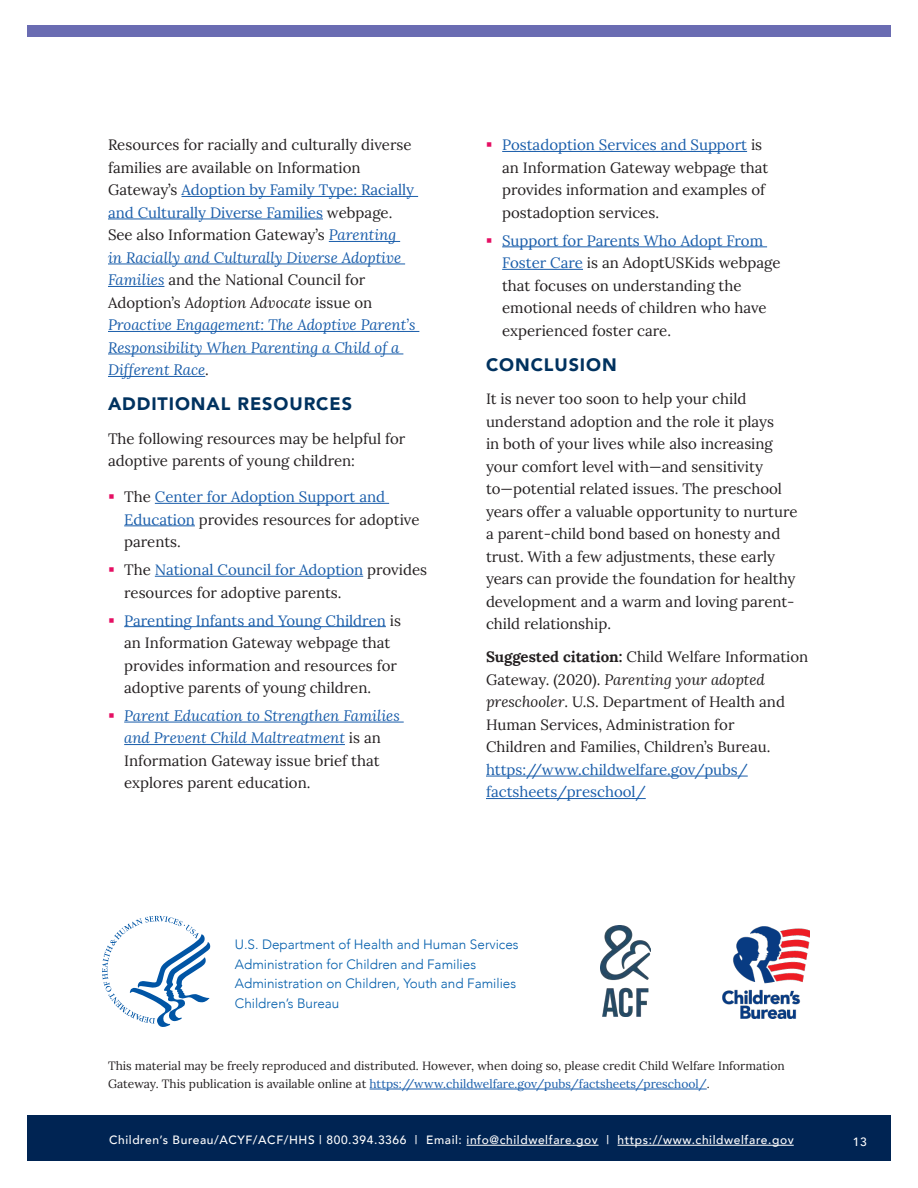
<style>
.page{position:relative;width:918px;height:1188px;background:#fff}
.page>*{position:absolute;margin:0;border:0;box-sizing:border-box;transform-origin:0 0}
.t1{font:900 18px "Avenir";letter-spacing:.05em;color:#00325f}
.t2{font:15px/22.5px "Lora";color:#231f20}
.t3{font:italic 15px/22.5px "Lora";color:#195daa}
.t4{font:300 13.5px/19.5px "Avenir";color:#015dab}
.t5{font:12px/18px "Lora";color:#231f20}
.t6{font:500 12px "Avenir";letter-spacing:.05em;color:#fff}
.s1{color:#195daa}
.s2{font-style:italic;color:#195daa}
.s3{font-style:italic}
.s4{font-style:normal;color:#231f20}
.s5{font-weight:700}
</style>
<div class="page">
<div style="left:27px;top:1116px;width:864px;height:45px;background:#002453"></div>
<hr style="left:467px;top:1145px;width:132px;height:1px;background:#fff">
<hr style="left:618px;top:1145px;width:176px;height:1px;background:#fff">
<div style="left:27px;top:26px;width:864px;height:12px;background:#6a6cb2"></div>
<hr style="left:182px;top:196px;width:236px;height:1px;background:#195daa">
<hr style="left:108px;top:219px;width:215px;height:1px;background:#195daa">
<hr style="left:329px;top:241px;width:71px;height:1px;background:#195daa">
<hr style="left:108px;top:264px;width:297px;height:1px;background:#195daa">
<hr style="left:108px;top:286px;width:56px;height:1px;background:#195daa">
<hr style="left:108px;top:331px;width:311px;height:1px;background:#195daa">
<hr style="left:108px;top:354px;width:295px;height:1px;background:#195daa">
<hr style="left:108px;top:376px;width:97px;height:1px;background:#195daa">
<hr style="left:155px;top:503px;width:234px;height:1px;background:#195daa">
<hr style="left:124px;top:525px;width:71px;height:1px;background:#195daa">
<hr style="left:155px;top:576px;width:208px;height:1px;background:#195daa">
<hr style="left:124px;top:626px;width:262px;height:1px;background:#195daa">
<hr style="left:124px;top:722px;width:280px;height:1px;background:#195daa">
<hr style="left:124px;top:744px;width:221px;height:1px;background:#195daa">
<hr style="left:502px;top:151px;width:245px;height:1px;background:#195daa">
<hr style="left:502px;top:246px;width:265px;height:1px;background:#195daa">
<hr style="left:502px;top:269px;width:81px;height:1px;background:#195daa">
<hr style="left:486px;top:776px;width:262px;height:1px;background:#195daa">
<hr style="left:486px;top:798px;width:160px;height:1px;background:#195daa">
<hr style="left:370px;top:1089px;width:337px;height:1px;background:#195daa">
<img style="left:722px;top:927px;width:88px;height:92px">
<svg style="left:102px;top:916px;width:108px;height:111px"></svg>
<img style="left:601px;top:926px;width:49px;height:91px">
<p class="t2" style="left:108px;top:133px;width:309px">Resources for racially and culturally diverse families are available on Information Gateway’s <span class="s1">Adoption by Family Type: Racially and Culturally Diverse Families</span> webpage.<br>See also Information Gateway’s <span class="s2">Parenting<br>in Racially and Culturally Diverse Adoptive Families</span> and the National Council for Adoption’s <span class="s3">Adoption Advocate</span> issue on <span class="s2">Proactive Engagement: The Adoptive Parent’s Responsibility When Parenting a Child of a Different Race</span>.</p>
<h2 class="t1" style="left:108px;top:389px;width:246px">ADDITIONAL RESOURCES</h2>
<p class="t2" style="left:108px;top:426px;width:299px">The following resources may be helpful for adoptive parents of young children:</p>
<p class="t2" style="left:124px;top:485px;width:297px">The <span class="s1">Center for Adoption Support and<br>Education</span> provides resources for adoptive parents.</p>
<p class="t2" style="left:124px;top:558px;width:304px">The <span class="s1">National Council for Adoption</span> provides resources for adoptive parents.</p>
<p class="t2" style="left:124px;top:608px;width:278px"><span class="s1">Parenting Infants and Young Children</span> is an Information Gateway webpage that provides information and resources for adoptive parents of young children.</p>
<p class="t3" style="left:124px;top:704px;width:277px">Parent Education to Strengthen Families and Prevent Child Maltreatment <span class="s4">is an Information Gateway issue brief that explores parent education.</span></p>
<p class="t2" style="left:502px;top:133px;width:268px"><span class="s1">Postadoption Services and Support</span> is an Information Gateway webpage that provides information and examples of postadoption services.</p>
<p class="t2" style="left:502px;top:228px;width:280px"><span class="s1">Support for Parents Who Adopt From Foster Care</span> is an AdoptUSKids webpage that focuses on understanding the emotional needs of children who have experienced foster care.</p>
<h2 class="t1" style="left:486px;top:349px;width:132px">CONCLUSION</h2>
<p class="t2" style="left:486px;top:387px;width:313px">It is never too soon to help your child understand adoption and the role it plays<br>in both of your lives while also increasing your comfort level with—and sensitivity to—potential related issues. The preschool years offer a valuable opportunity to nurture a parent-child bond based on honesty and trust. With a few adjustments, these early years can provide the foundation for healthy development and a warm and loving parent&shy;child relationship.</p>
<p class="t2" style="left:486px;top:645px;width:324px"><span class="s5">Suggested citation:</span> Child Welfare Information Gateway. (2020). <span class="s3">Parenting your adopted preschooler</span>. U.S. Department of Health and Human Services, Administration for<br>Children and Families, Children’s Bureau. <span class="s1">https://www.childwelfare.gov/pubs/ factsheets/preschool/</span></p>
<p class="t4" style="left:235px;top:935px;width:285px">U.S. Department of Health and Human Services Administration for Children and Families Administration on Children, Youth and Families Children’s Bureau</p>
<p class="t5" style="left:108px;top:1056px;width:678px">This material may be freely reproduced and distributed. However, when doing so, please credit Child Welfare Information<br>Gateway. This publication is available online at <span class="s1">https://www.childwelfare.gov/pubs/factsheets/preschool/</span>.</p>
<p class="t6" style="left:109px;top:1130px;width:686px">Children’s Bureau/ACYF/ACF/HHS | 800.394.3366 | Email: info@childwelfare.gov | https://www.childwelfare.gov</p>
<p class="t6" style="left:853px;top:1131px;width:15px">13</p>
</div>
